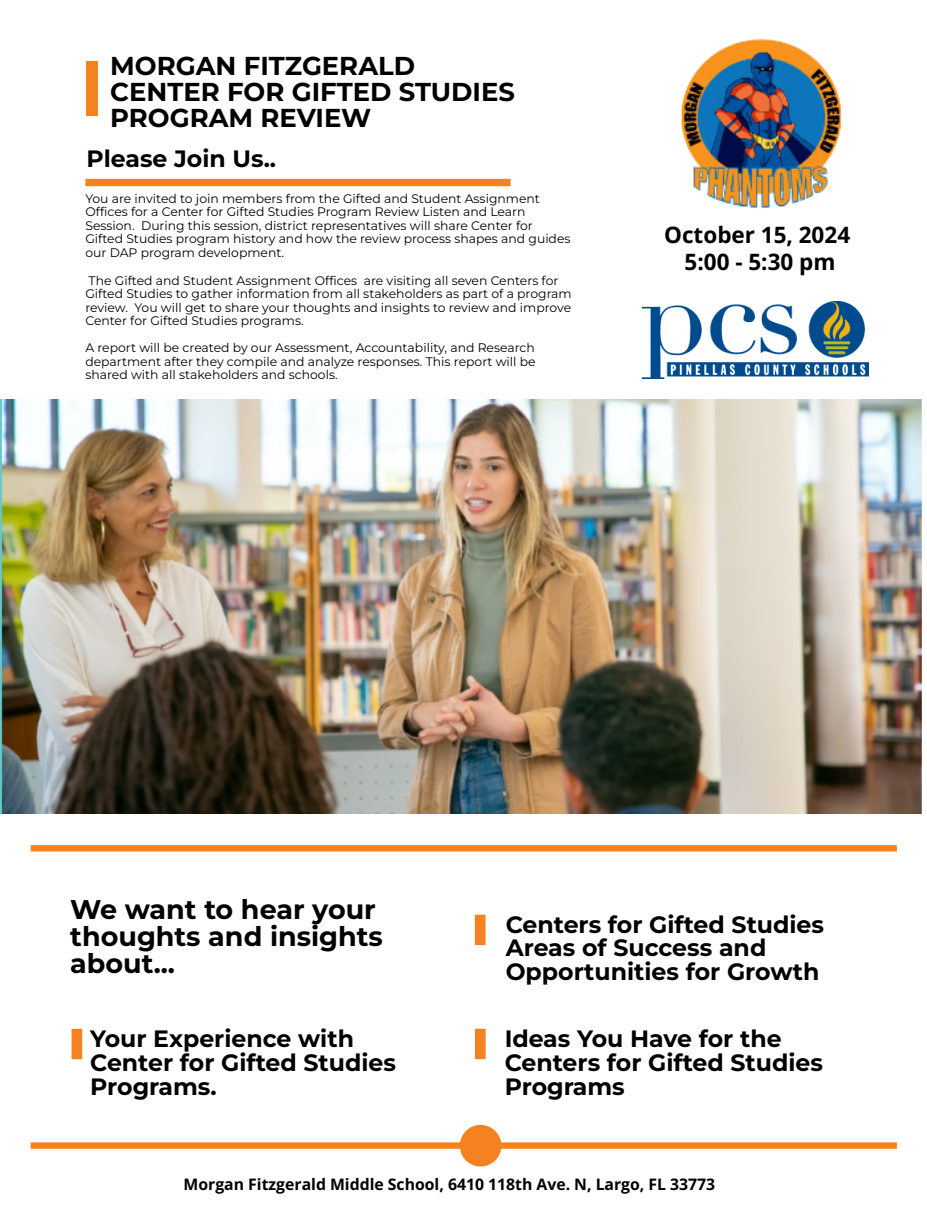
<style>
.page{position:relative;width:927px;height:1213px;background:#fff}
.page>*{position:absolute;margin:0;border:0;box-sizing:border-box;transform-origin:0 0}
.t1{font:700 27px/27px "Montserrat";color:#000}
.t2{font:700 25.8px "Montserrat";color:#000}
.t3{font:700 23.7px/23.7px "Montserrat";color:#000}
.t4{font:700 22.5px "Open Sans";color:#000}
.t5{font:700 15.75px "Open Sans";color:#000}
.t6{font:12.3px/13.5px "Montserrat";color:#000}
</style>
<div class="page">
<div style="left:87px;top:61px;width:11px;height:54px;background:#f58220"></div>
<div style="left:85px;top:179px;width:426px;height:7px;background:#f58220"></div>
<div style="left:31px;top:845px;width:866px;height:6px;background:#f58220"></div>
<div style="left:475px;top:1028px;width:11px;height:30px;background:#f58220"></div>
<div style="left:72px;top:1028px;width:10px;height:30px;background:#f58220"></div>
<div style="left:475px;top:914px;width:10px;height:30px;background:#f58220"></div>
<div style="left:31px;top:1142px;width:866px;height:6px;background:#f58220"></div>
<div style="left:460px;top:1124px;width:41px;height:42px;background:#f58220;border-radius:50%"></div>
<img style="left:643px;top:301px;width:226px;height:77px">
<img style="left:0;top:399px;width:921px;height:414px">
<img style="left:681px;top:38px;width:161px;height:170px">
<p class="t2" style="left:110px;top:50px;width:306px">MORGAN FITZGERALD</p>
<p class="t2" style="left:110px;top:76px;width:406px">CENTER FOR GIFTED STUDIES</p>
<p class="t2" style="left:110px;top:102px;width:263px">PROGRAM REVIEW</p>
<p class="t3" style="left:87px;top:146px;width:191px">Please Join Us..</p>
<p class="t6" style="left:85px;top:191px;width:487px">You are invited to join members from the Gifted and Student Assignment Offices for a Center for Gifted Studies Program Review Listen and Learn Session. During this session, district representatives will share Center for Gifted Studies program history and how the review process shapes and guides our DAP program development.</p>
<p class="t6" style="left:85px;top:273px;width:488px">The Gifted and Student Assignment Offices are visiting all seven Centers for Gifted Studies to gather information from all stakeholders as part of a program review. You will get to share your thoughts and insights to review and improve Center for Gifted Studies programs.</p>
<p class="t6" style="left:85px;top:341px;width:452px;text-align:justify">A report will be created by our Assessment, Accountability, and Research department after they compile and analyze responses. This report will be shared with all stakeholders and schools.</p>
<p class="t4" style="left:664px;top:219px;width:188px">October 15, 2024</p>
<p class="t4" style="left:685px;top:246px;width:152px">5:00 - 5:30 pm</p>
<p class="t1" style="left:70px;top:895px;width:314px">We want to hear your thoughts and insights about...</p>
<p class="t3" style="left:90px;top:1026px;width:307px">Your Experience with<br>Center for Gifted Studies<br>Programs.</p>
<p class="t3" style="left:506px;top:912px;width:320px">Centers for Gifted Studies<br>Areas of Success and<br>Opportunities for Growth</p>
<p class="t3" style="left:505px;top:1026px;width:320px">Ideas You Have for the<br>Centers for Gifted Studies<br>Programs</p>
<p class="t5" style="left:184px;top:1172px;width:533px">Morgan Fitzgerald Middle School, 6410 118th Ave. N, Largo, FL 33773</p>
</div>
